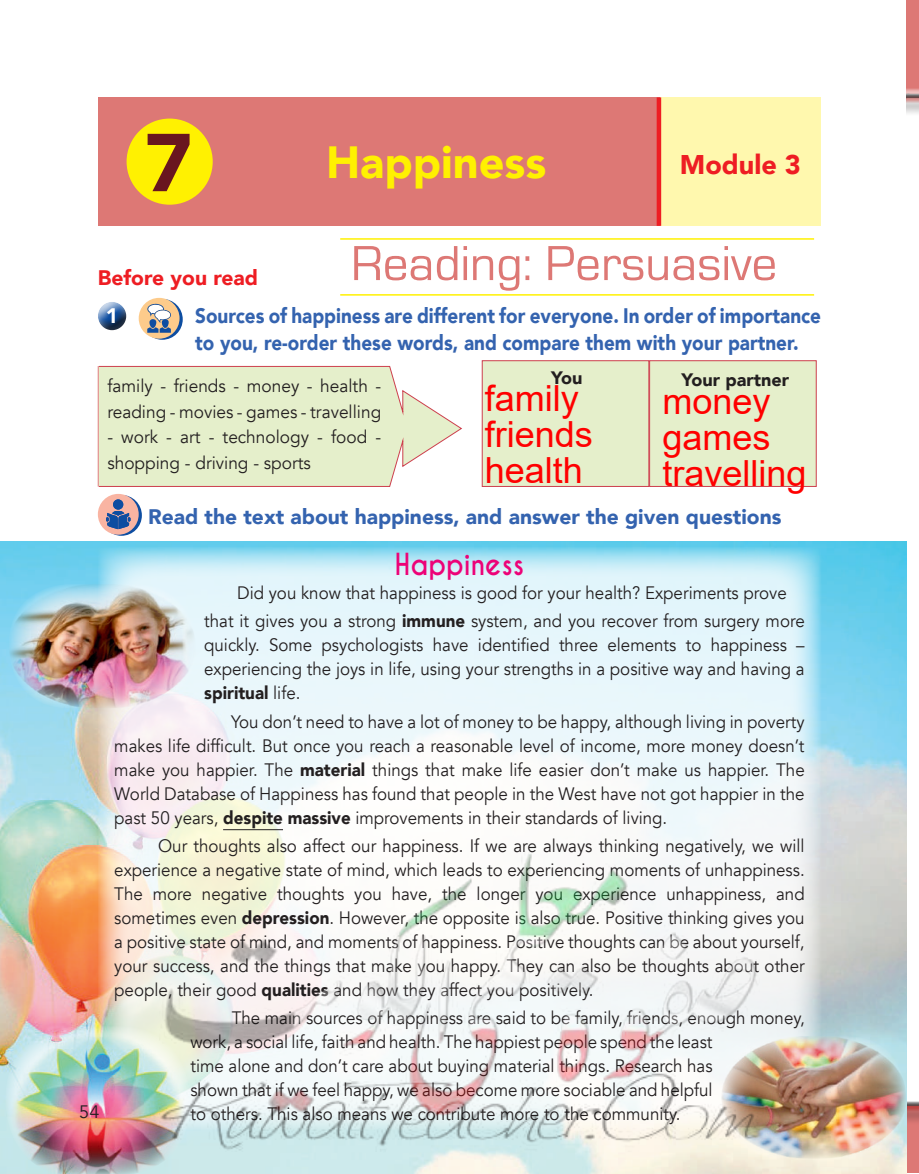
<style>
.page{position:relative;width:919px;height:1174px;background:#fff}
.page>*{position:absolute;margin:0;border:0;box-sizing:border-box;transform-origin:0 0}
.t1{font:900 81px "Avenir";color:#69161f}
.t2{font:51px "Eurostile";color:#dd7875}
.t3{font:900 45px "Avenir";color:#fff101}
.t4{font:36px/36px "Arial";color:#f00}
.t5{font:700 28.5px "Caviar Dreams";color:#ed0277;scale:.92 1}
.t6{font:900 27px "Avenir";color:#ee1d23}
.t7{font:900 21px/27px "Avenir";color:#3463af;scale:.9 1}
.t8{font:900 21px "Avenir";color:#3463af}
.t9{font:900 21px "Avenir";color:#ee1d23}
.t10{font:900 21px "Avenir";color:#fff}
.t11{font:18px/24px "Avenir";color:#231f20;text-align:justify;scale:.94 1}
.t12{font:18px/25.5px "Avenir";color:#231f20;scale:.96 1}
.t13{font:900 18px "Avenir";color:#231f20}
.t14{font:18px "Avenir";color:#231f20}
.s1{font-weight:900}
</style>
<div class="page">
<div style="left:906px;top:1px;width:12px;height:1172px;background:#dd7875"></div>
<div style="left:906px;top:39px;width:12px;height:1100px;background:#dd7875;opacity:.75"></div>
<div style="left:659px;top:97px;width:162px;height:129px;background:#fff8ae"></div>
<img style="left:0;top:541px;width:906px;height:633px">
<div style="left:98px;top:97px;width:561px;height:129px;background:#dd7875"></div>
<div style="left:126px;top:119px;width:87px;height:86px;background:#fff101;border-radius:50%"></div>
<div style="left:656px;top:97px;width:5px;height:129px;background:#ee1d23"></div>
<hr style="left:340px;top:294px;width:474px;height:2px;background:#fff101">
<hr style="left:340px;top:238px;width:474px;height:2px;background:#fff101">
<div style="left:97px;top:299px;width:32px;height:22px;background:#fff;opacity:.75"></div>
<div style="left:97px;top:304px;width:32px;height:27px;background:#231f20;opacity:.75"></div>
<svg style="left:142px;top:299px;width:41px;height:41px"></svg>
<div style="left:139px;top:298px;width:40px;height:41px;background:#fdcb8b;border-radius:50%"></div>
<svg style="left:147px;top:303px;width:24px;height:30px"></svg>
<div style="left:482px;top:360px;width:167px;height:127px;background:#e5efcb;border:1px solid #cd3f4d"></div>
<div style="left:649px;top:360px;width:167px;height:127px;background:#e5efcb;border:1px solid #cd3f4d"></div>
<svg style="left:98px;top:366px;width:364px;height:121px;background:#e7edce"></svg>
<hr style="left:98px;top:366px;width:1px;height:120px;background:#dd7875">
<svg style="left:101px;top:495px;width:41px;height:41px"></svg>
<div style="left:98px;top:494px;width:41px;height:41px;background:#f9b4a2;border-radius:50%"></div>
<svg style="left:106px;top:499px;width:24px;height:30px"></svg>
<svg style="left:98px;top:546px;width:723px;height:490px;fill:#eaf6fb"></svg>
<hr style="left:223px;top:829px;width:60px;height:1px;background:#231f20">
<img style="left:9px;top:584px;width:187px;height:124px">
<img style="left:721px;top:1036px;width:185px;height:122px">
<img style="left:5px;top:1026px;width:185px;height:148px">
<img style="left:159px;top:851px;width:600px;height:300px">
<h1 class="t1" style="left:145px;top:94px;width:49px">7</h1>
<h3 class="t3" style="left:326px;top:124px;width:222px">Happiness</h3>
<h3 class="t6" style="left:679px;top:142px;width:122px">Module 3</h3>
<p class="t9" style="left:98px;top:260px;width:162px">Before you read</p>
<h2 class="t2" style="left:351px;top:236px;width:427px">Reading: Persuasive</h2>
<p class="t10" style="left:106px;top:298px;width:14px">1</p>
<p class="t7" style="left:195px;top:301px;width:697px">Sources of happiness are different for everyone. In order of importance to you, re-order these words, and compare them with your partner.</p>
<p class="t12" style="left:107px;top:373px;width:287px">family - friends - money - health - reading - movies - games - travelling</p>
<p class="t12" style="left:107px;top:424px;width:287px">- work - art - technology - food - shopping - driving - sports</p>
<p class="t13" style="left:551px;top:362px;width:33px">You</p>
<p class="t13" style="left:681px;top:364px;width:109px">Your partner</p>
<h3 class="t4" style="left:485px;top:380px;width:110px">family friends health</h3>
<h3 class="t4" style="left:662px;top:383px;width:146px">money games travelling</h3>
<p class="t8" style="left:148px;top:499px;width:635px">Read the text about happiness, and answer the given questions</p>
<h3 class="t5" style="left:395px;top:547px;width:142px">Happiness</h3>
<p class="t11" style="left:204px;top:579px;width:640px;line-height:28.2px;text-indent:33px">Did you know that happiness is good for your health? Experiments prove that it gives you a strong <span class="s1">immune</span> system, and you recover from surgery more</p>
<p class="t11" style="left:204px;top:633px;width:640px">quickly. Some psychologists have identified three elements to happiness – experiencing the joys in life, using your strengths in a positive way and having a <span class="s1">spiritual</span> life.</p>
<p class="t11" style="left:114px;top:710px;width:736px;text-indent:117px">You don’t need to have a lot of money to be happy, although living in poverty makes life difficult. But once you reach a reasonable level of income, more money doesn’t make you happier. The <span class="s1">material</span> things that make life easier don’t make us happier. The World Database of Happiness has found that people in the West have not got happier in the past 50 years, <span class="s1">despite massive</span> improvements in their standards of living.</p>
<p class="t11" style="left:114px;top:834px;width:736px;text-indent:44px">Our thoughts also affect our happiness. If we are always thinking negatively, we will experience a negative state of mind, which leads to experiencing moments of unhappiness.<br>The more negative thoughts you have, the longer you experience unhappiness, and sometimes even <span class="s1">depression</span>. However, the opposite is also true. Positive thinking gives you a positive state of mind, and moments of happiness. Positive thoughts can be about yourself, your success, and the things that make you happy. They can also be thoughts about other people, their good <span class="s1">qualities</span> and how they affect you positively.</p>
<p class="t11" style="left:190px;top:1006px;width:655px;text-align:left;text-indent:41px">The main sources of happiness are said to be family, friends, enough money, work, a social life, faith and health. The happiest people spend the least<br>time alone and don’t care about buying material things. Research has<br>shown that if we feel happy, we also become more sociable and helpful</p>
<p class="t14" style="left:79px;top:1100px;width:22px">54</p>
<p class="t11" style="left:190px;top:1102px;width:522px">to others. This also means we contribute more to the community.</p>
</div>
